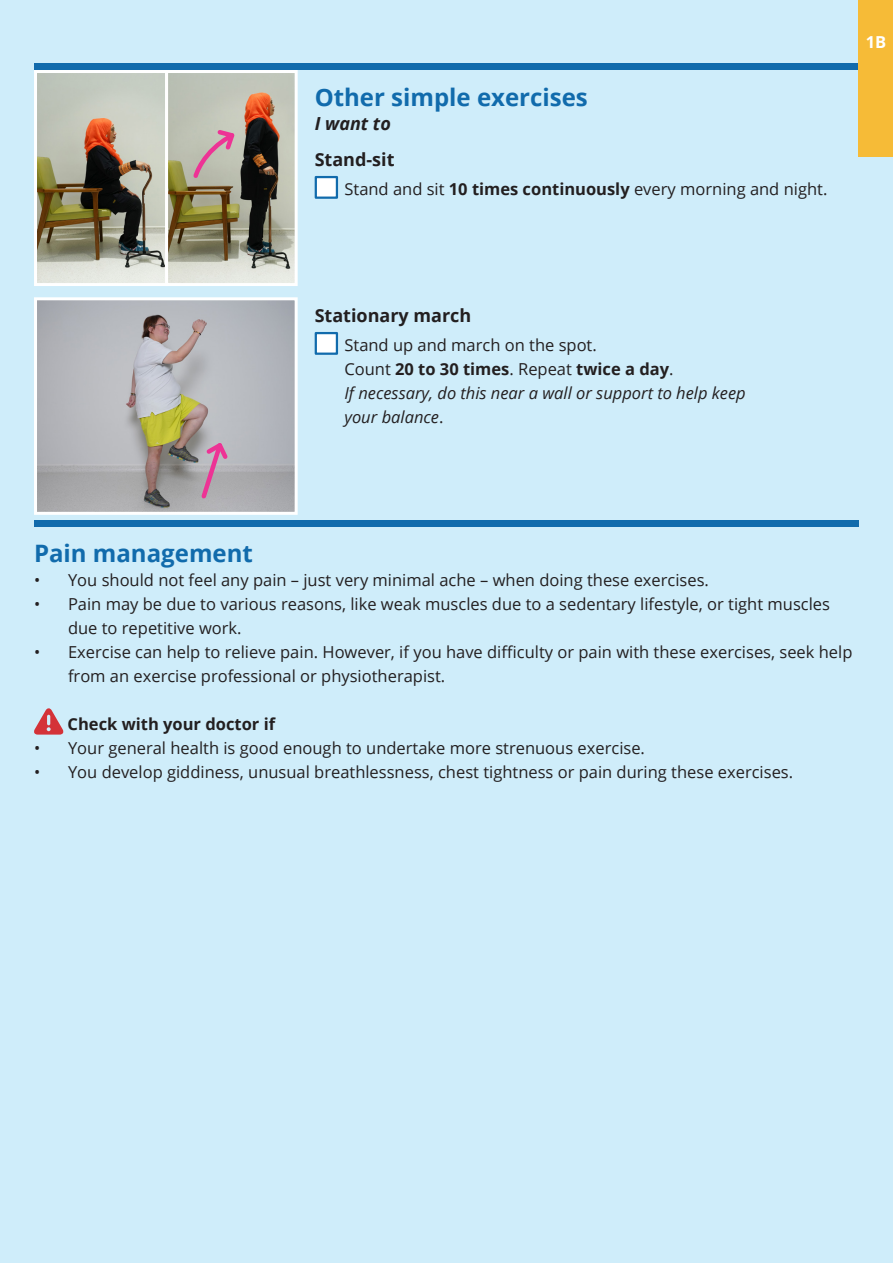
<style>
.page{position:relative;width:893px;height:1263px;background:#cfedfa}
.page>*{position:absolute;margin:0;border:0;box-sizing:border-box;transform-origin:0 0}
.t1{font:700 24px "Open Sans";color:#116bac}
.t2{font:700 18px "Open Sans";color:#231f20}
.t3{font:italic 700 18px "Open Sans";color:#231f20}
.t4{font:16.5px/24px "Open Sans";color:#231f20}
.t5{font:italic 16.5px/24px "Open Sans";color:#231f20}
.t6{font:700 16.5px "Open Sans";color:#231f20}
.t7{font:700 16.5px "Open Sans";color:#fff}
.s1{font-weight:700}
.s2{font-style:normal}
.s3{font-weight:700;font-style:normal}
</style>
<div class="page">
<div style="left:34px;top:63px;width:825px;height:7px;background:#116bac"></div>
<svg style="left:34px;top:708px;width:30px;height:27px"></svg>
<div style="left:315px;top:176px;width:23px;height:23px;background:#fff;border:2px solid #116bac"></div>
<div style="left:315px;top:332px;width:23px;height:23px;background:#fff;border:2px solid #116bac"></div>
<img style="left:38px;top:301px;width:256px;height:210px">
<div style="left:34px;top:297px;width:264px;height:218px;border:3px solid #fff"></div>
<img style="left:38px;top:74px;width:126px;height:208px">
<div style="left:34px;top:70px;width:134px;height:216px;border:3px solid #fff"></div>
<img style="left:169px;top:74px;width:125px;height:208px">
<div style="left:165px;top:70px;width:133px;height:216px;border:3px solid #fff"></div>
<svg style="left:191px;top:127px;width:47px;height:53px"></svg>
<svg style="left:198px;top:439px;width:33px;height:63px"></svg>
<div style="left:859px;top:0;width:34px;height:157px;background:#f6bb37"></div>
<div style="left:34px;top:520px;width:825px;height:7px;background:#116bac"></div>
<h1 class="t1" style="left:315px;top:80px;width:275px">Other simple exercises</h1>
<p class="t3" style="left:315px;top:111px;width:78px">I want to</p>
<p class="t2" style="left:315px;top:147px;width:81px">Stand-sit</p>
<p class="t4" style="left:344px;top:176px;width:484px">Stand and sit <span class="s1">10 times continuously</span> every morning and night.</p>
<p class="t7" style="left:866px;top:30px;width:22px">1B</p>
<p class="t2" style="left:315px;top:303px;width:158px">Stationary march</p>
<p class="t5" style="left:344px;top:332px;width:403px"><span class="s2">Stand up and march on the spot.<br>Count</span> <span class="s3">20 to 30 times</span><span class="s2">. Repeat</span> <span class="s3">twice a day</span><span class="s2">.<br></span>If necessary, do this near a wall or support to help keep your balance<span class="s2">.</span></p>
<h1 class="t1" style="left:34px;top:536px;width:220px">Pain management</h1>
<p class="t4" style="left:34px;top:568px;width:676px">• You should not feel any pain – just very minimal ache – when doing these exercises.</p>
<p class="t4" style="left:68px;top:592px;width:763px;text-indent:-34px">• Pain may be due to various reasons, like weak muscles due to a sedentary lifestyle, or tight muscles due to repetitive work.</p>
<p class="t4" style="left:68px;top:640px;width:786px;text-indent:-34px">• Exercise can help to relieve pain. However, if you have difficulty or pain with these exercises, seek help from an exercise professional or physiotherapist.</p>
<p class="t6" style="left:68px;top:712px;width:209px">Check with your doctor if</p>
<p class="t4" style="left:34px;top:736px;width:612px">• Your general health is good enough to undertake more strenuous exercise.</p>
<p class="t4" style="left:34px;top:760px;width:761px">• You develop giddiness, unusual breathlessness, chest tightness or pain during these exercises.</p>
</div>
